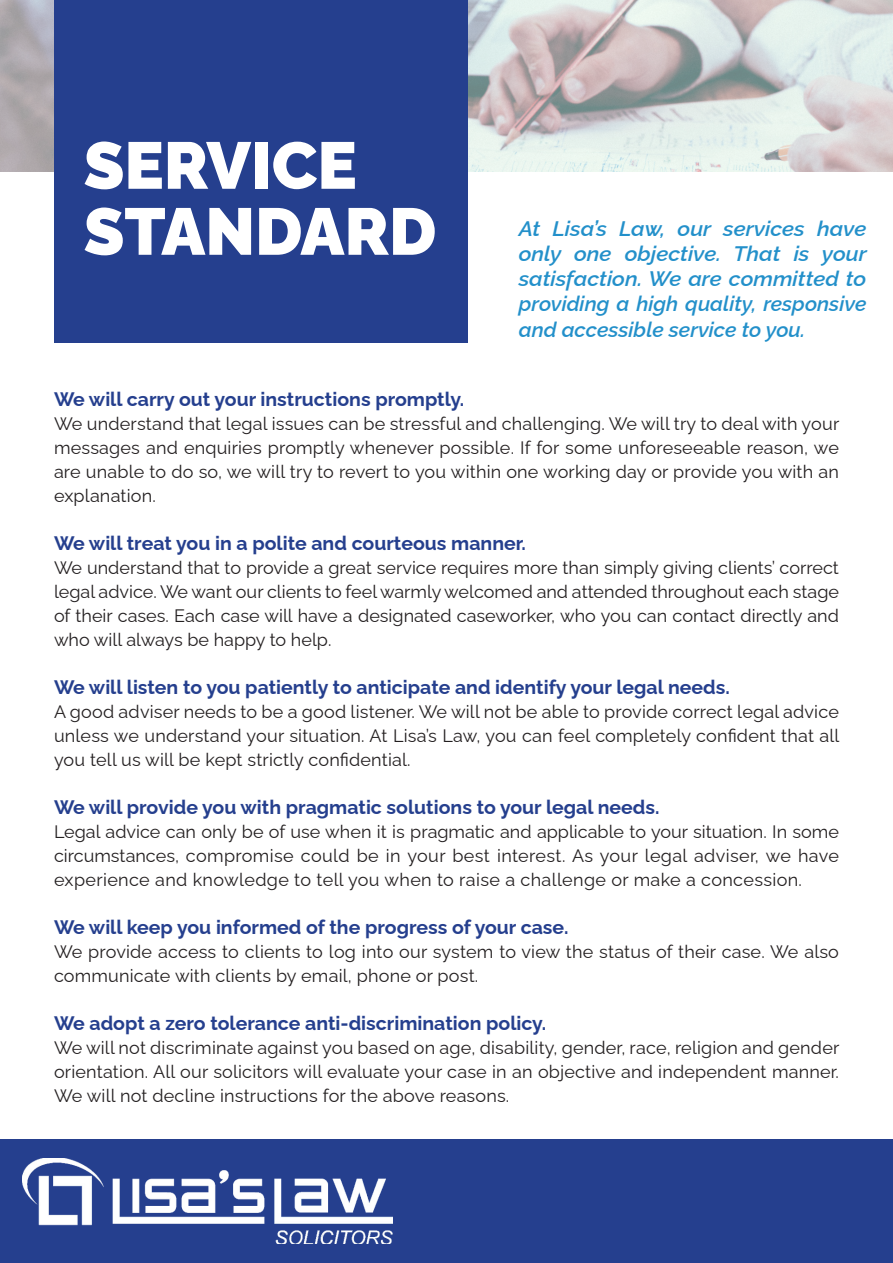
<style>
.page{position:relative;width:893px;height:1263px;background:#fff}
.page>*{position:absolute;margin:0;border:0;box-sizing:border-box;transform-origin:0 0}
.t1{font:900 66px "Raleway";color:#fff}
.t2{font:italic 600 21px/25.2px "Raleway";color:#2390ca;text-align:justify;scale:1.05 1}
.t3{font:700 19.5px "Raleway";color:#253f8e}
.t4{font:18px/24px "Raleway";letter-spacing:.01em;color:#231f20;text-align:justify}
</style>
<div class="page">
<div style="left:0;top:1139px;width:893px;height:124px;background:#253f8e"></div>
<img style="left:22px;top:1159px;width:370px;height:84px">
<img style="left:0;top:0;width:893px;height:171px">
<div style="left:54px;top:0;width:414px;height:342px;background:#253f8e"></div>
<p class="t1" style="left:84px;top:113px;width:275px">SERVICE</p>
<p class="t1" style="left:84px;top:179px;width:354px">STANDARD</p>
<p class="t2" style="left:519px;top:213px;width:333px">At Lisa’s Law, our services have only one objective. That is your satisfaction. We are committed to providing a high quality, responsive and accessible service to you.</p>
<p class="t3" style="left:54px;top:383px;width:412px">We will carry out your instructions promptly.</p>
<p class="t4" style="left:54px;top:409px;width:787px">We understand that legal issues can be stressful and challenging. We will try to deal with your messages and enquiries promptly whenever possible. If for some unforeseeable reason, we are unable to do so, we will try to revert to you within one working day or provide you with an explanation.</p>
<p class="t3" style="left:54px;top:527px;width:473px">We will treat you in a polite and courteous manner.</p>
<p class="t4" style="left:54px;top:553px;width:786px">We understand that to provide a great service requires more than simply giving clients’ correct legal advice. We want our clients to feel warmly welcomed and attended throughout each stage of their cases. Each case will have a designated caseworker, who you can contact directly and who will always be happy to help.</p>
<p class="t3" style="left:54px;top:671px;width:677px">We will listen to you patiently to anticipate and identify your legal needs.</p>
<p class="t4" style="left:54px;top:697px;width:787px">A good adviser needs to be a good listener. We will not be able to provide correct legal advice unless we understand your situation. At Lisa’s Law, you can feel completely confident that all you tell us will be kept strictly confidential.</p>
<p class="t3" style="left:54px;top:791px;width:607px">We will provide you with pragmatic solutions to your legal needs.</p>
<p class="t4" style="left:54px;top:817px;width:787px">Legal advice can only be of use when it is pragmatic and applicable to your situation. In some circumstances, compromise could be in your best interest. As your legal adviser, we have experience and knowledge to tell you when to raise a challenge or make a concession.</p>
<p class="t3" style="left:54px;top:911px;width:516px">We will keep you informed of the progress of your case.</p>
<p class="t4" style="left:54px;top:937px;width:786px">We provide access to clients to log into our system to view the status of their case. We also communicate with clients by email, phone or post.</p>
<p class="t3" style="left:54px;top:1007px;width:494px">We adopt a zero tolerance anti-discrimination policy.</p>
<p class="t4" style="left:54px;top:1033px;width:787px">We will not discriminate against you based on age, disability, gender, race, religion and gender orientation. All our solicitors will evaluate your case in an objective and independent manner.<br>We will not decline instructions for the above reasons.</p>
</div>
